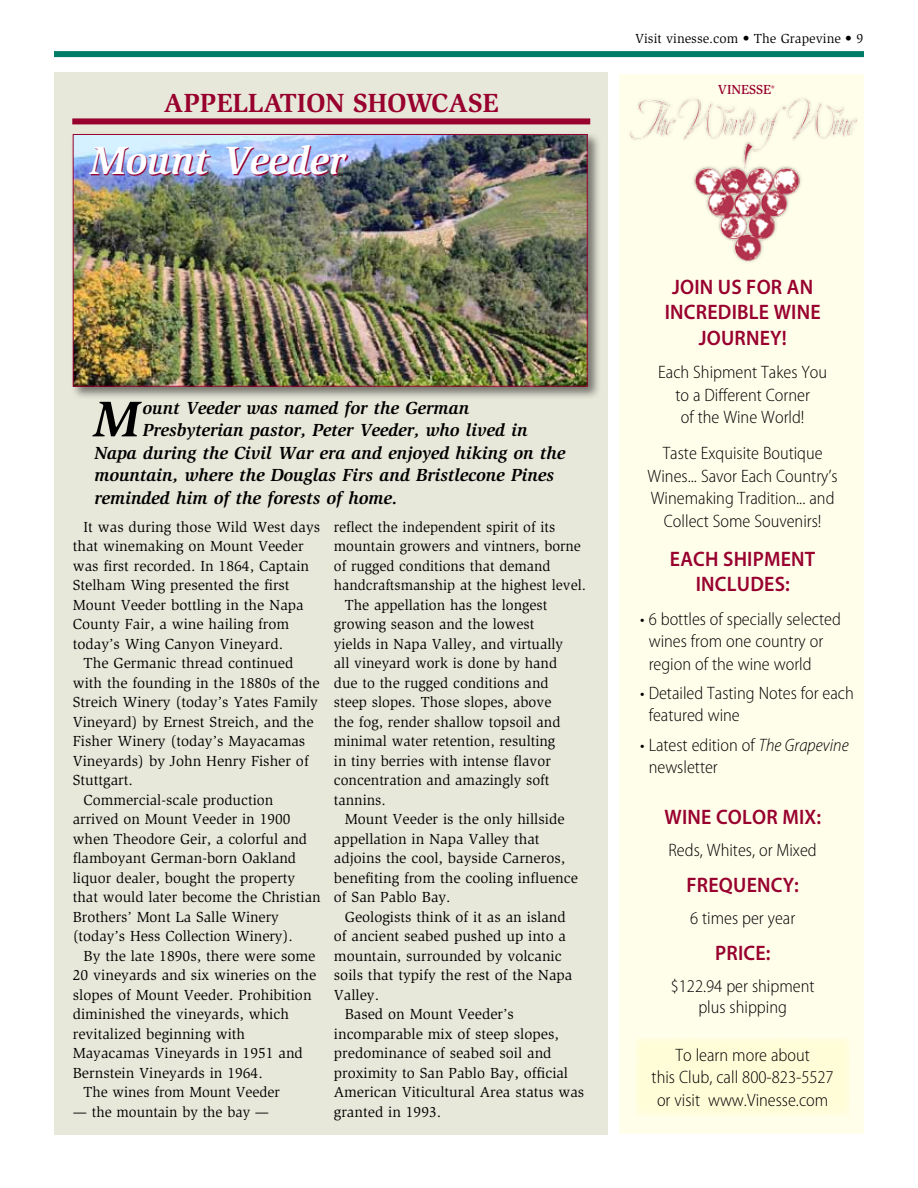
<style>
.page{position:relative;width:918px;height:1188px;background:#fff}
.page>*{position:absolute;margin:0;border:0;box-sizing:border-box;transform-origin:0 0}
.t1{font:italic 700 51.6px "Slimbach Std";color:#000}
.t2{font:italic 700 40.5px "Slimbach Std";color:#fff}
.t3{font:700 27px "Slimbach Std";color:#98002e}
.t4{font:600 21px/25.5px "Myriad Pro";letter-spacing:.01em;color:#98002e;text-align:center;scale:.95 1}
.t5{font:300 semi-condensed 18px/22.5px "Myriad Pro";color:#000;text-align:center}
.t6{font:italic 700 18px "Slimbach Std";color:#000}
.t7{font:15px "Slimbach Std";color:#000}
.t8{font:13.5px "Slimbach Std";color:#000}
.t9{font:500 13.5px "Slimbach Std";color:#98002e}
.s1{font-style:italic}
</style>
<div class="page">
<div style="left:54px;top:51px;width:810px;height:6px;background:#007d68"></div>
<div style="left:54px;top:72px;width:554px;height:1062px;background:#e8e8da"></div>
<div style="left:72px;top:118px;width:518px;height:6px;background:#98002e"></div>
<div style="left:70px;top:131px;width:531px;height:269px;background:#000;opacity:.5"></div>
<img style="left:75px;top:136px;width:511px;height:249px">
<div style="left:73px;top:134px;width:515px;height:253px;border:1px solid #98002e"></div>
<img style="left:91px;top:146px;width:257px;height:30px">
<div style="left:619px;top:74px;width:244px;height:1059px;background:#fffeeb"></div>
<img style="left:630px;top:98px;width:227px;height:163px">
<div style="left:635px;top:1037px;width:216px;height:80px;background:#fffdd8"></div>
<h3 class="t3" style="left:164px;top:87px;width:262px">APPELLATION SHOWCAS</h3>
<h3 class="t3" style="left:483px;top:87px;width:17px">E</h3>
<h2 class="t2" style="left:91px;top:137px;width:256px">Mount Veeder</h2>
<h1 class="t1" style="left:94px;top:389px;width:46px">M</h1>
<p class="t6" style="left:143px;top:397px;width:328px">ount Veeder was named for the German</p>
<p class="t6" style="left:143px;top:420px;width:386px">Presbyterian pastor, Peter Veeder, who lived in</p>
<p class="t6" style="left:94px;top:442px;width:473px">Napa during the Civil War era and enjoyed hiking on the</p>
<p class="t6" style="left:94px;top:465px;width:461px">mountain, where the Douglas Firs and Bristlecone Pines</p>
<p class="t6" style="left:94px;top:487px;width:305px">reminded him of the forests of home.</p>
<p class="t7" style="left:84px;top:518px;width:238px">It was during those Wild West days</p>
<p class="t7" style="left:73px;top:538px;width:232px">that winemaking on Mount Veeder</p>
<p class="t7" style="left:73px;top:557px;width:238px">was first recorded. In 1864, Captain</p>
<p class="t7" style="left:73px;top:577px;width:218px">Stelham Wing presented the first</p>
<p class="t7" style="left:73px;top:596px;width:232px">Mount Veeder bottling in the Napa</p>
<p class="t7" style="left:73px;top:616px;width:218px">County Fair, a wine hailing from</p>
<p class="t7" style="left:73px;top:635px;width:212px">today’s Wing Canyon Vineyard.</p>
<p class="t7" style="left:84px;top:655px;width:211px">The Germanic thread continued</p>
<p class="t7" style="left:73px;top:674px;width:248px">with the founding in the 1880s of the</p>
<p class="t7" style="left:73px;top:694px;width:247px">Streich Winery (today’s Yates Family</p>
<p class="t7" style="left:73px;top:713px;width:242px">Vineyard) by Ernest Streich, and the</p>
<p class="t7" style="left:73px;top:733px;width:234px">Fisher Winery (today’s Mayacamas</p>
<p class="t7" style="left:73px;top:752px;width:237px">Vineyards) by John Henry Fisher of</p>
<p class="t7" style="left:73px;top:772px;width:62px">Stuttgart.</p>
<p class="t7" style="left:84px;top:791px;width:191px">Commercial-scale production</p>
<p class="t7" style="left:73px;top:811px;width:219px">arrived on Mount Veeder in 1900</p>
<p class="t7" style="left:73px;top:830px;width:236px">when Theodore Geir, a colorful and</p>
<p class="t7" style="left:73px;top:850px;width:225px">flamboyant German-born Oakland</p>
<p class="t7" style="left:73px;top:869px;width:224px">liquor dealer, bought the property</p>
<p class="t7" style="left:73px;top:889px;width:249px">that would later become the Christian</p>
<p class="t7" style="left:73px;top:908px;width:208px">Brothers’ Mont La Salle Winery</p>
<p class="t7" style="left:73px;top:928px;width:222px">(today’s Hess Collection Winery).</p>
<p class="t7" style="left:84px;top:947px;width:233px">By the late 1890s, there were some</p>
<p class="t7" style="left:73px;top:967px;width:245px">20 vineyards and six wineries on the</p>
<p class="t7" style="left:73px;top:986px;width:240px">slopes of Mount Veeder. Prohibition</p>
<p class="t7" style="left:73px;top:1006px;width:218px">diminished the vineyards, which</p>
<p class="t7" style="left:73px;top:1025px;width:174px">revitalized beginning with</p>
<p class="t7" style="left:73px;top:1045px;width:232px">Mayacamas Vineyards in 1951 and</p>
<p class="t7" style="left:73px;top:1064px;width:192px">Bernstein Vineyards in 1964.</p>
<p class="t7" style="left:84px;top:1084px;width:198px">The wines from Mount Veeder</p>
<p class="t7" style="left:73px;top:1103px;width:198px">— the mountain by the bay —</p>
<p class="t7" style="left:334px;top:518px;width:223px">reflect the independent spirit of its</p>
<p class="t7" style="left:334px;top:538px;width:249px">mountain growers and vintners, borne</p>
<p class="t7" style="left:334px;top:557px;width:218px">of rugged conditions that demand</p>
<p class="t7" style="left:334px;top:577px;width:254px">handcraftsmanship at the highest level.</p>
<p class="t7" style="left:345px;top:596px;width:204px">The appellation has the longest</p>
<p class="t7" style="left:334px;top:616px;width:202px">growing season and the lowest</p>
<p class="t7" style="left:334px;top:635px;width:231px">yields in Napa Valley, and virtually</p>
<p class="t7" style="left:334px;top:655px;width:225px">all vineyard work is done by hand</p>
<p class="t7" style="left:334px;top:674px;width:216px">due to the rugged conditions and</p>
<p class="t7" style="left:334px;top:694px;width:219px">steep slopes. Those slopes, above</p>
<p class="t7" style="left:334px;top:713px;width:228px">the fog, render shallow topsoil and</p>
<p class="t7" style="left:334px;top:733px;width:223px">minimal water retention, resulting</p>
<p class="t7" style="left:334px;top:752px;width:218px">in tiny berries with intense flavor</p>
<p class="t7" style="left:334px;top:772px;width:217px">concentration and amazingly soft</p>
<p class="t7" style="left:334px;top:791px;width:53px">tannins.</p>
<p class="t7" style="left:345px;top:811px;width:221px">Mount Veeder is the only hillside</p>
<p class="t7" style="left:334px;top:830px;width:207px">appellation in Napa Valley that</p>
<p class="t7" style="left:334px;top:850px;width:233px">adjoins the cool, bayside Carneros,</p>
<p class="t7" style="left:334px;top:869px;width:246px">benefiting from the cooling influence</p>
<p class="t7" style="left:334px;top:889px;width:118px">of San Pablo Bay.</p>
<p class="t7" style="left:345px;top:908px;width:223px">Geologists think of it as an island</p>
<p class="t7" style="left:334px;top:928px;width:234px">of ancient seabed pushed up into a</p>
<p class="t7" style="left:334px;top:947px;width:229px">mountain, surrounded by volcanic</p>
<p class="t7" style="left:334px;top:967px;width:240px">soils that typify the rest of the Napa</p>
<p class="t7" style="left:334px;top:986px;width:47px">Valley.</p>
<p class="t7" style="left:345px;top:1006px;width:171px">Based on Mount Veeder’s</p>
<p class="t7" style="left:334px;top:1025px;width:226px">incomparable mix of steep slopes,</p>
<p class="t7" style="left:334px;top:1045px;width:219px">predominance of seabed soil and</p>
<p class="t7" style="left:334px;top:1064px;width:236px">proximity to San Pablo Bay, official</p>
<p class="t7" style="left:334px;top:1084px;width:252px">American Viticultural Area status was</p>
<p class="t7" style="left:334px;top:1103px;width:109px">granted in 1993.</p>
<p class="t8" style="left:635px;top:31px;width:230px">Visit vinesse.com • The Grapevine • 9</p>
<p class="t9" style="left:718px;top:82px;width:58px">VINESSE<sup>®</sup></p>
<h3 class="t4" style="left:665px;top:275px;width:166px">JOIN US FOR AN<br>INCREDIBLE WINE<br>JOURNEY!</h3>
<p class="t5" style="left:658px;top:361px;width:170px">Each Shipment Takes You to a Different Corner<br>of the Wine World!</p>
<p class="t5" style="left:648px;top:442px;width:192px">Taste Exquisite Boutique<br>Wines... Savor Each Country’s<br>Winemaking Tradition... and<br>Collect Some Souvenirs!</p>
<h3 class="t4" style="left:670px;top:546px;width:155px">EACH SHIPMENT<br>INCLUDES:</h3>
<p class="t5" style="left:649px;top:608px;width:194px;text-align:left;text-indent:-8px">• 6 bottles of specially selected wines from one country or region of the wine world</p>
<p class="t5" style="left:649px;top:682px;width:207px;text-align:left;text-indent:-8px">• Detailed Tasting Notes for each featured wine</p>
<p class="t5" style="left:649px;top:734px;width:202px;text-align:left;text-indent:-8px">• Latest edition of <span class="s1">The Grapevine </span>newsletter</p>
<h3 class="t4" style="left:664px;top:805px;width:166px">WINE COLOR MIX:</h3>
<p class="t5" style="left:669px;top:839px;width:150px">Reds, Whites, or Mixed</p>
<h3 class="t4" style="left:687px;top:873px;width:120px">FREQUENCY:</h3>
<p class="t5" style="left:690px;top:907px;width:107px">6 times per year</p>
<h3 class="t4" style="left:715px;top:941px;width:60px">PRICE:</h3>
<p class="t5" style="left:671px;top:976px;width:145px;line-height:21px">$122.94 per shipment plus shipping</p>
<p class="t5" style="left:652px;top:1044px;width:184px">To learn more about<br>this Club, call 800-823-5527 or visit www.Vinesse.com</p>
</div>
